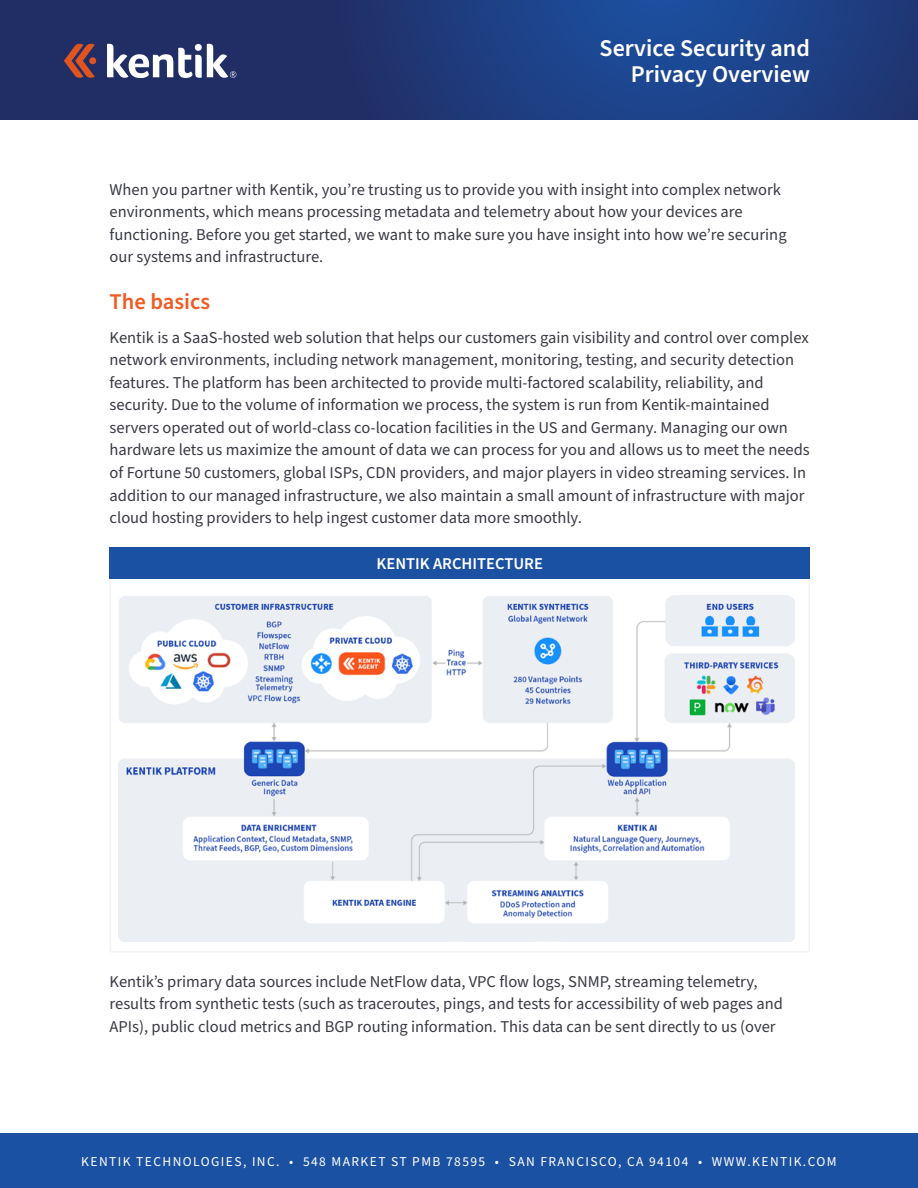
<style>
.page{position:relative;width:918px;height:1188px;background:#fff}
.page>*{position:absolute;margin:0;border:0;box-sizing:border-box;transform-origin:0 0}
.t1{font:600 24px/25.5px "Source Sans Pro";color:#fff;text-align:right}
.t2{font:600 22.5px "Source Sans Pro";color:#f15a22}
.t3{font:16.5px/22.5px "Source Sans Pro";color:#393a45}
.t4{font:600 16.5px "Source Sans Pro";color:#fff}
.t5{font:13.5px "Source Sans Pro";letter-spacing:.105em;color:#fff}
</style>
<div class="page">
<svg style="left:0;top:0;width:918px;height:120px;background:#1f3979"></svg>
<div style="left:0;top:1134px;width:918px;height:54px;background:#1b51a3"></div>
<svg style="left:64px;top:44px;width:32px;height:34px"></svg>
<svg style="left:107px;top:44px;width:129px;height:34px"></svg>
<img style="left:118px;top:596px;width:676px;height:346px">
<div style="left:110px;top:547px;width:700px;height:32px;background:#1b51a3"></div>
<h1 class="t1" style="left:600px;top:36px;width:212px">Service Security and<br>Privacy Overview</h1>
<p class="t3" style="left:110px;top:178px;width:679px">When you partner with Kentik, you’re trusting us to provide you with insight into complex network environments, which means processing metadata and telemetry about how your devices are functioning. Before you get started, we want to make sure you have insight into how we’re securing our systems and infrastructure.</p>
<h2 class="t2" style="left:110px;top:287px;width:102px">The basics</h2>
<p class="t3" style="left:110px;top:327px;width:702px">Kentik is a SaaS-hosted web solution that helps our customers gain visibility and control over complex network environments, including network management, monitoring, testing, and security detection features. The platform has been architected to provide multi-factored scalability, reliability, and security. Due to the volume of information we process, the system is run from Kentik-maintained servers operated out of world-class co-location facilities in the US and Germany. Managing our own hardware lets us maximize the amount of data we can process for you and allows us to meet the needs of Fortune 50 customers, global ISPs, CDN providers, and major players in video streaming services. In addition to our managed infrastructure, we also maintain a small amount of infrastructure with major cloud hosting providers to help ingest customer data more smoothly.</p>
<p class="t4" style="left:377px;top:552px;width:168px">KENTIK ARCHITECTURE</p>
<p class="t3" style="left:110px;top:970px;width:675px">Kentik’s primary data sources include NetFlow data, VPC flow logs, SNMP, streaming telemetry, results from synthetic tests (such as traceroutes, pings, and tests for accessibility of web pages and<br>APIs), public cloud metrics and BGP routing information. This data can be sent directly to us (over</p>
<p class="t5" style="left:81px;top:1152px;width:757px">KENTIK TECHNOLOGIES, INC. • 548 MARKET ST PMB 78595 • SAN FRANCISCO, CA 94104 • WWW.KENTIK.COM</p>
</div>
